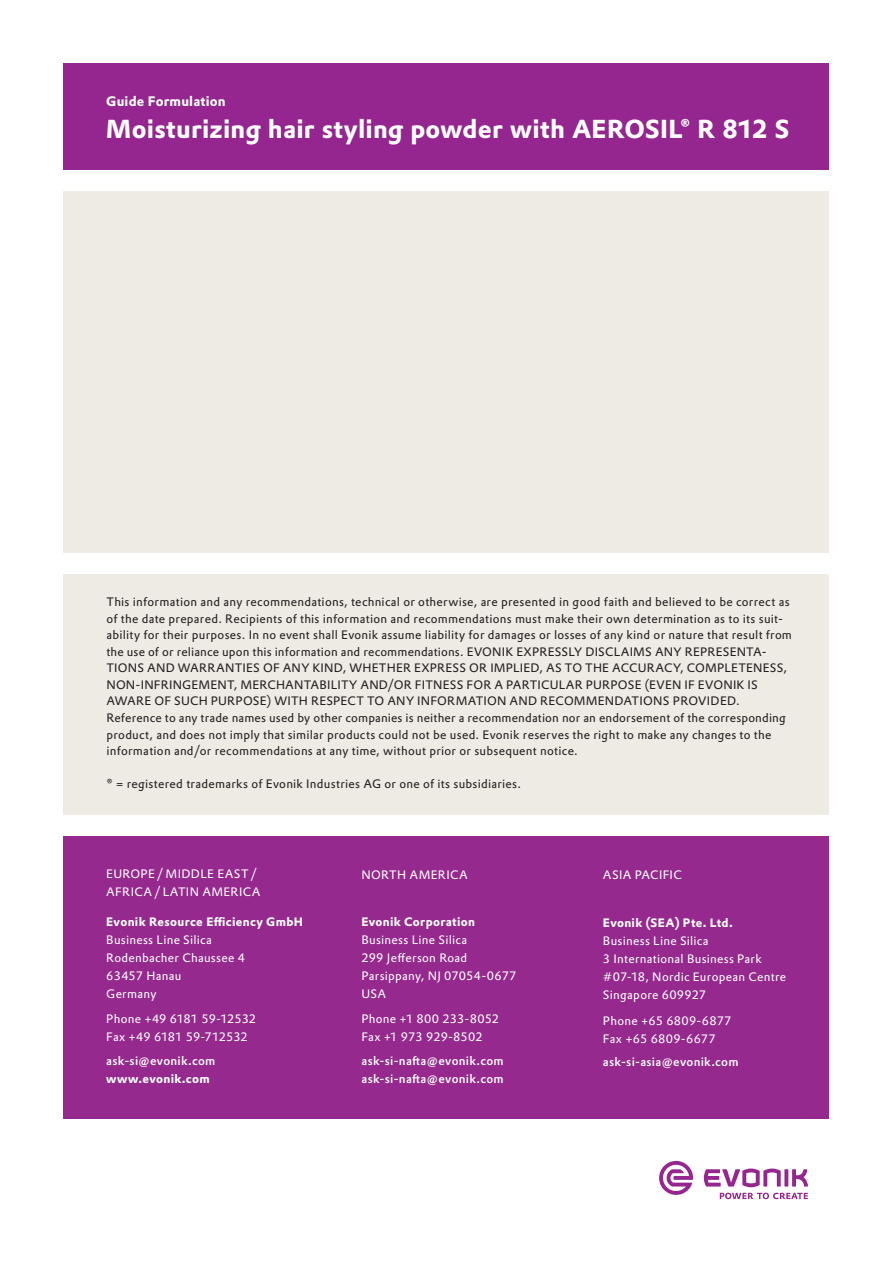
<style>
.page{position:relative;width:893px;height:1263px;background:#fff}
.page>*{position:absolute;margin:0;border:0;box-sizing:border-box;transform-origin:0 0}
.t1{font:700 25.5px "Evonik Prokyon";letter-spacing:.01em;color:#fff}
.t2{font:700 13.5px "Evonik Prokyon";letter-spacing:.015em;color:#fff}
.t3{font:12px/16.5px "Evonik Prokyon";letter-spacing:.02em;color:#231f20}
.t4{font:12px/18px "Evonik Prokyon";letter-spacing:.025em;color:#fff}
.t5{font:500 12px/18px "Evonik Prokyon";letter-spacing:.025em;color:#fff}
.t6{font:700 12px "Evonik Prokyon";letter-spacing:.025em;color:#fff}
.t7{font:12px/18px "Evonik Prokyon";color:#fff}
.s1{font-size:15px}
</style>
<div class="page">
<div style="left:64px;top:574px;width:765px;height:240px;background:#eeeae4"></div>
<svg style="left:792px;top:1169px;width:16px;height:17px"></svg>
<svg style="left:784px;top:1169px;width:4px;height:17px"></svg>
<svg style="left:704px;top:1168px;width:77px;height:19px"></svg>
<svg style="left:659px;top:1161px;width:34px;height:34px"></svg>
<svg style="left:720px;top:1193px;width:88px;height:6px"></svg>
<div style="left:64px;top:191px;width:765px;height:362px;background:#eeeae4"></div>
<div style="left:64px;top:836px;width:765px;height:282px;background:#95298d"></div>
<div style="left:64px;top:64px;width:765px;height:106px;background:#95268f"></div>
<p class="t2" style="left:106px;top:90px;width:121px">Guide Formulation</p>
<h1 class="t1" style="left:106px;top:108px;width:684px">Moisturizing hair styling powder with AEROSIL® R 812 S</h1>
<p class="t3" style="left:106px;top:593px;width:687px">This information and any recommendations, technical or otherwise, are presented in good faith and believed to be correct as of the date prepared. Recipients of this information and recommendations must make their own determination as to its suit&shy;ability for their purposes. In no event shall Evonik assume liability for damages or losses of any kind or nature that result from the use of or reliance upon this information and recommendations. EVONIK EXPRESSLY DISCLAIMS ANY REPRESENTA-TIONS AND WARRANTIES OF ANY KIND, WHETHER EXPRESS OR IMPLIED, AS TO THE ACCURACY, COMPLETENESS, NON-INFRINGEMENT, MERCHANTABILITY AND/OR FITNESS FOR A PARTICULAR PURPOSE (EVEN IF EVONIK IS AWARE OF SUCH PURPOSE) WITH RESPECT TO ANY INFORMATION AND RECOMMENDATIONS PROVIDED.<br>Reference to any trade names used by other companies is neither a recommendation nor an endorsement of the corresponding product, and does not imply that similar products could not be used. Evonik reserves the right to make any changes to the information and/or recommendations at any time, without prior or subsequent notice.</p>
<p class="t3" style="left:106px;top:775px;width:416px"><span class="s1">®</span> = registered trademarks of Evonik Industries AG or one of its subsidiaries.</p>
<p class="t4" style="left:106px;top:864px;width:156px">EUROPE/MIDDLE EAST/<br>AFRICA /LATIN AMERICA</p>
<p class="t6" style="left:106px;top:912px;width:198px">Evonik Resource Efficiency GmbH</p>
<p class="t4" style="left:106px;top:930px;width:140px">Business Line Silica<br>Rodenbacher Chaussee 4<br>63457 Hanau<br>Germany</p>
<p class="t7" style="left:106px;top:1009px;width:151px">Phone +49 6181 59-12532<br>Fax +49 6181 59-712532</p>
<p class="t5" style="left:106px;top:1051px;width:111px">ask-si@evonik.com</p>
<p class="t6" style="left:106px;top:1069px;width:105px">www.evonik.com</p>
<p class="t4" style="left:361px;top:865px;width:108px">NORTH AMERICA</p>
<p class="t6" style="left:361px;top:912px;width:115px">Evonik Corporation</p>
<p class="t4" style="left:361px;top:930px;width:156px">Business Line Silica<br>299 Jefferson Road<br>Parsippany, NJ 07054-0677<br>USA</p>
<p class="t4" style="left:361px;top:1009px;width:139px">Phone +1 800 233-8052<br>Fax +1 973 929-8502</p>
<p class="t5" style="left:361px;top:1050px;width:144px">ask-si-nafta@evonik.com ask-si-nafta@evonik.com</p>
<p class="t4" style="left:603px;top:865px;width:80px">ASIA PACIFIC</p>
<p class="t6" style="left:603px;top:913px;width:131px">Evonik (SEA) Pte. Ltd.</p>
<p class="t4" style="left:603px;top:931px;width:185px">Business Line Silica<br>3 International Business Park #07-18, Nordic European Centre<br>Singapore 609927</p>
<p class="t4" style="left:603px;top:1010px;width:130px">Phone +65 6809-6877<br>Fax +65 6809-6677</p>
<p class="t5" style="left:603px;top:1052px;width:137px">ask-si-asia@evonik.com</p>
</div>
